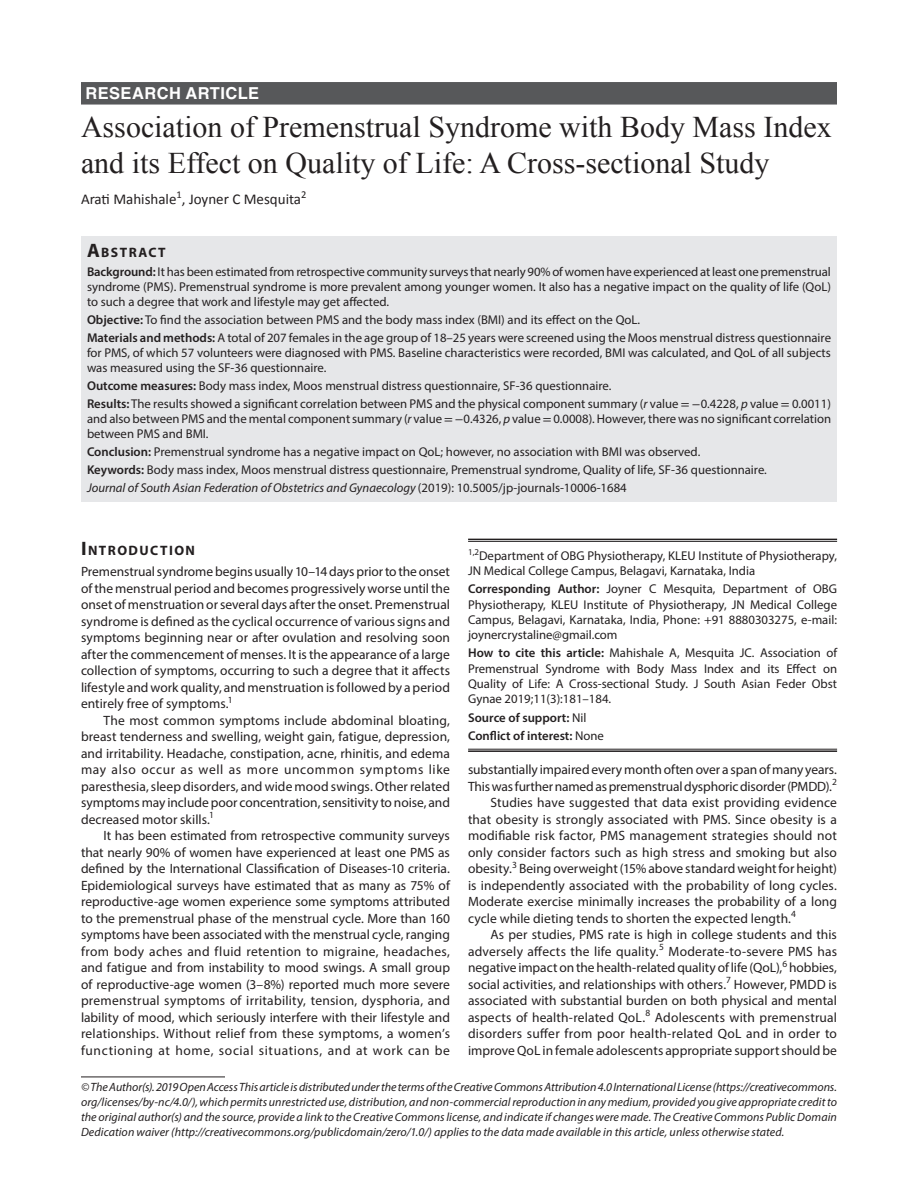
<style>
.page{position:relative;width:918px;height:1188px;background:#fff}
.page>*{position:absolute;margin:0;border:0;box-sizing:border-box;transform-origin:0 0}
.AT{font:30px/36px "Times New Roman";color:#231f20}
.JSAFOG-ART{font:700 16.5px "Helvetica LT Std";letter-spacing:.025em;color:#fff}
.AU{font:15px "Calibri";color:#231f20}
.AB{font:700 13.65px "Myriad Pro";letter-spacing:.105em;color:#231f20}
.Para{font:13.5px/16.5px "Myriad Pro";color:#231f20;text-align:justify}
.Para-first{font:13.5px/16.5px "Myriad Pro";color:#231f20;text-align:justify}
.KW{font:12.75px/15px "Myriad Pro";color:#231f20;text-align:justify}
.Cor-Para{font:12.75px/15.3px "Myriad Pro";color:#231f20;text-align:justify}
.AF-first{font:12.75px/15.3px "Myriad Pro";color:#231f20}
.JT_DOI{font:italic 12.75px "Myriad Pro";color:#231f20}
.Aff-foot-last{font:600 12.75px "Myriad Pro";color:#231f20}
.Aff-foot{font:600 12.75px "Myriad Pro";color:#231f20}
.Footnote_Text{font:italic 12px/15px "Myriad Pro";letter-spacing:.005em;color:#231f20;text-align:justify}
.s1{font-size:19.5px}
.s2{font-weight:600}
.s3{font-style:italic}
.s4{font-family:"STIX"}
.s5{font-style:normal}
.s6{font-weight:400}
</style>
<div class="page">
<div style="left:81px;top:82px;width:756px;height:23px;background:#57585a"></div>
<div style="left:81px;top:236px;width:756px;height:26px;background:#e6e7e9"></div>
<div style="left:81px;top:261px;width:756px;height:54px;background:#e6e7e9"></div>
<div style="left:81px;top:309px;width:756px;height:24px;background:#e6e7e9"></div>
<div style="left:81px;top:327px;width:756px;height:54px;background:#e6e7e9"></div>
<div style="left:81px;top:375px;width:756px;height:24px;background:#e6e7e9"></div>
<div style="left:81px;top:393px;width:756px;height:54px;background:#e6e7e9"></div>
<div style="left:81px;top:441px;width:756px;height:24px;background:#e6e7e9"></div>
<div style="left:81px;top:459px;width:756px;height:24px;background:#e6e7e9"></div>
<div style="left:81px;top:477px;width:756px;height:24px;background:#e6e7e9"></div>
<hr style="left:468px;top:539px;width:369px;height:1px;background:#231f20">
<hr style="left:468px;top:541px;width:369px;height:1px;background:#231f20">
<hr style="left:468px;top:749px;width:369px;height:1px;background:#231f20">
<hr style="left:468px;top:750px;width:369px;height:2px;background:#231f20">
<hr style="left:81px;top:1077px;width:144px;height:1px;background:#231f20">
<p class="JSAFOG-ART" style="left:86px;top:83px;width:175px">RESEARCH ARTICLE</p>
<p class="AT" style="left:81px;top:108px;width:752px">Association of Premenstrual Syndrome with Body Mass Index and its Effect on Quality of Life: A Cross-sectional Study</p>
<p class="AU" style="left:81px;top:190px;width:227px">Arati Mahishale<sup>1</sup>, Joyner C Mesquita<sup>2</sup></p>
<p class="AB" style="left:87px;top:243px;width:80px"><span class="s1">A</span>BSTRACT</p>
<p class="KW" style="left:87px;top:264px;width:746px"><span class="s2">Background:</span> It has been estimated from retrospective community surveys that nearly 90% of women have experienced at least one premenstrual syndrome (PMS). Premenstrual syndrome is more prevalent among younger women. It also has a negative impact on the quality of life (QoL) to such a degree that work and lifestyle may get affected.</p>
<p class="KW" style="left:87px;top:312px;width:555px"><span class="s2">Objective:</span> To find the association between PMS and the body mass index (BMI) and its effect on the QoL.</p>
<p class="KW" style="left:87px;top:330px;width:746px"><span class="s2">Materials and methods:</span> A total of 207 females in the age group of 18–25 years were screened using the Moos menstrual distress questionnaire for PMS, of which 57 volunteers were diagnosed with PMS. Baseline characteristics were recorded, BMI was calculated, and QoL of all subjects was measured using the SF-36 questionnaire.</p>
<p class="KW" style="left:87px;top:378px;width:526px"><span class="s2">Outcome measures:</span> Body mass index, Moos menstrual distress questionnaire, SF-36 questionnaire.</p>
<p class="KW" style="left:87px;top:396px;width:746px"><span class="s2">Results:</span> The results showed a significant correlation between PMS and the physical component summary (<span class="s3">r</span> value <span class="s4">= −</span>0.4228, <span class="s3">p</span> value <span class="s4">=</span> 0.0011) and also between PMS and the mental component summary (<span class="s3">r</span> value <span class="s4">= −</span>0.4326, <span class="s3">p</span> value <span class="s4">=</span> 0.0008). However, there was no significant correlation between PMS and BMI.</p>
<p class="KW" style="left:87px;top:444px;width:615px"><span class="s2">Conclusion:</span> Premenstrual syndrome has a negative impact on QoL; however, no association with BMI was observed.</p>
<p class="KW" style="left:87px;top:462px;width:681px"><span class="s2">Keywords:</span> Body mass index, Moos menstrual distress questionnaire, Premenstrual syndrome, Quality of life, SF-36 questionnaire.</p>
<p class="JT_DOI" style="left:87px;top:480px;width:541px">Journal of South Asian Federation of Obstetrics and Gynaecology <span class="s5">(2019): 10.5005/jp-journals-10006-1684</span></p>
<h1 class="AB" style="left:81px;top:542px;width:116px"><span class="s1">I</span>NTRODUCTION</h1>
<p class="Para-first" style="left:81px;top:563px;width:371px">Premenstrual syndrome begins usually 10–14 days prior to the onset of the menstrual period and becomes progressively worse until the onset of menstruation or several days after the onset. Premenstrual syndrome is defined as the cyclical occurrence of various signs and symptoms beginning near or after ovulation and resolving soon after the commencement of menses. It is the appearance of a large collection of symptoms, occurring to such a degree that it affects lifestyle and work quality, and menstruation is followed by a period entirely free of symptoms.<sup>1</sup></p>
<p class="Para" style="left:81px;top:712px;width:371px;text-indent:22px">The most common symptoms include abdominal bloating, breast tenderness and swelling, weight gain, fatigue, depression, and irritability. Headache, constipation, acne, rhinitis, and edema may also occur as well as more uncommon symptoms like paresthesia, sleep disorders, and wide mood swings. Other related symptoms may include poor concentration, sensitivity to noise, and decreased motor skills.<sup>1</sup></p>
<p class="Para" style="left:81px;top:827px;width:371px;text-indent:22px">It has been estimated from retrospective community surveys that nearly 90% of women have experienced at least one PMS as defined by the International Classification of Diseases-10 criteria.<br>Epidemiological surveys have estimated that as many as 75% of reproductive-age women experience some symptoms attributed to the premenstrual phase of the menstrual cycle. More than 160 symptoms have been associated with the menstrual cycle, ranging from body aches and fluid retention to migraine, headaches, and fatigue and from instability to mood swings. A small group of reproductive-age women (3–8%) reported much more severe premenstrual symptoms of irritability, tension, dysphoria, and lability of mood, which seriously interfere with their lifestyle and relationships. Without relief from these symptoms, a women’s functioning at home, social situations, and at work can be</p>
<p class="AF-first" style="left:468px;top:548px;width:370px"><sup>1,2</sup>Department of OBG Physiotherapy, KLEU Institute of Physiotherapy,<br>JN Medical College Campus, Belagavi, Karnataka, India</p>
<p class="Cor-Para" style="left:468px;top:581px;width:371px"><span class="s2">Corresponding Author:</span> Joyner C Mesquita, Department of OBG Physiotherapy, KLEU Institute of Physiotherapy, JN Medical College Campus, Belagavi, Karnataka, India, Phone: +91 8880303275, e-mail: joynercrystaline@gmail.com</p>
<p class="Cor-Para" style="left:468px;top:645px;width:371px"><span class="s2">How to cite this article:</span> Mahishale A, Mesquita JC. Association of Premenstrual Syndrome with Body Mass Index and its Effect on Quality of Life: A Cross-sectional Study. J South Asian Feder Obst Gynae 2019;11(3):181–184.</p>
<p class="Aff-foot" style="left:468px;top:709px;width:120px">Source of support: <span class="s6">Nil</span></p>
<p class="Aff-foot-last" style="left:468px;top:728px;width:137px">Conflict of interest: <span class="s6">None</span></p>
<p class="Para" style="left:468px;top:761px;width:371px">substantially impaired every month often over a span of many years.<br>This was further named as premenstrual dysphoric disorder (PMDD).<sup>2</sup></p>
<p class="Para" style="left:468px;top:794px;width:371px;text-indent:22px">Studies have suggested that data exist providing evidence that obesity is strongly associated with PMS. Since obesity is a modifiable risk factor, PMS management strategies should not only consider factors such as high stress and smoking but also obesity.<sup>3</sup> Being overweight (15% above standard weight for height) is independently associated with the probability of long cycles.<br>Moderate exercise minimally increases the probability of a long cycle while dieting tends to shorten the expected length.<sup>4</sup></p>
<p class="Para" style="left:468px;top:926px;width:371px;text-indent:22px">As per studies, PMS rate is high in college students and this adversely affects the life quality.<sup>5</sup> Moderate-to-severe PMS has negative impact on the health-related quality of life (QoL),<sup>6</sup> hobbies, social activities, and relationships with others.<sup>7</sup> However, PMDD is associated with substantial burden on both physical and mental aspects of health-related QoL.<sup>8</sup> Adolescents with premenstrual disorders suffer from poor health-related QoL and in order to improve QoL in female adolescents appropriate support should be</p>
<p class="Footnote_Text" style="left:81px;top:1079px;width:758px">© The Author(s). 2019 Open Access This article is distributed under the terms of the Creative Commons Attribution 4.0 International License (https://creativecommons. org/licenses/by-nc/4.0/), which permits unrestricted use, distribution, and non-commercial reproduction in any medium, provided you give appropriate credit to the original author(s) and the source, provide a link to the Creative Commons license, and indicate if changes were made. The Creative Commons Public Domain Dedication waiver (http://creativecommons.org/publicdomain/zero/1.0/) applies to the data made available in this article, unless otherwise stated.</p>
</div>
